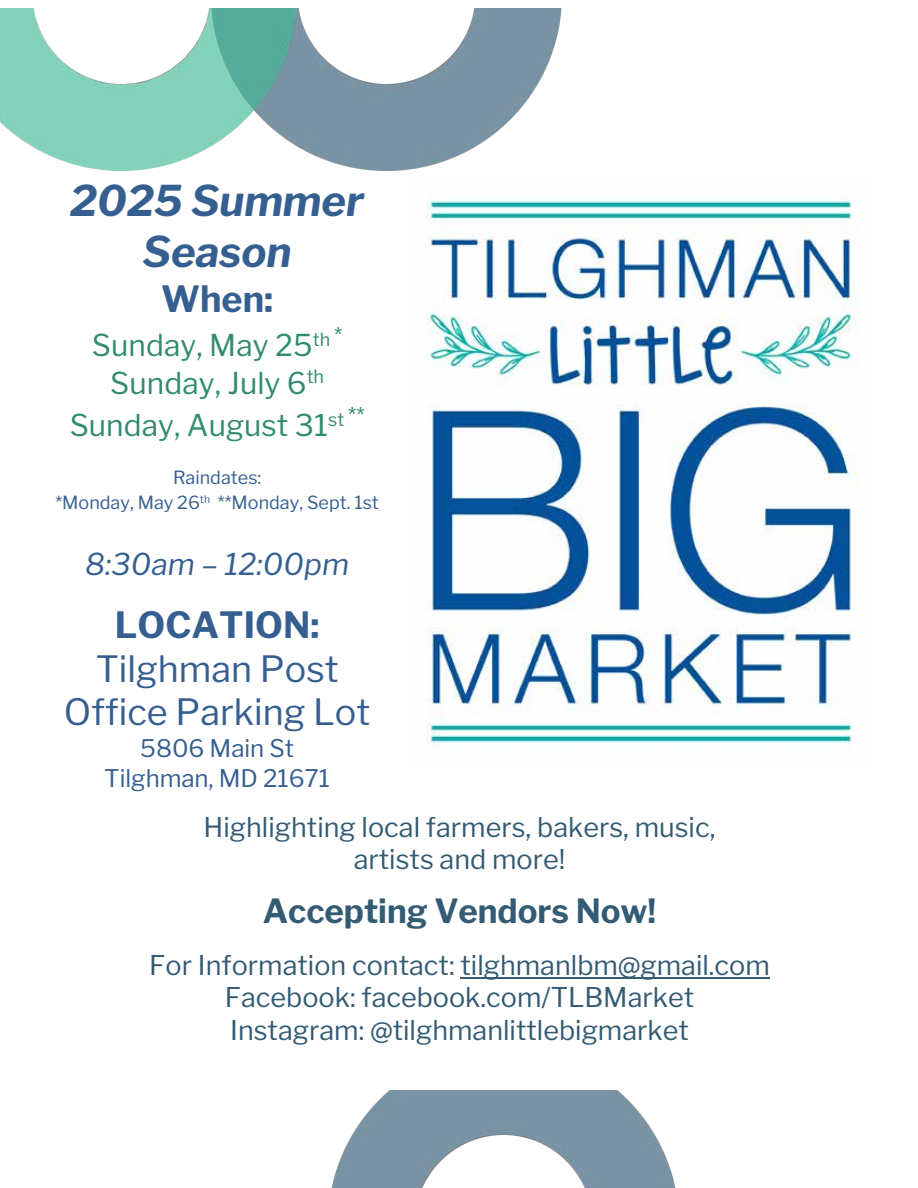
<style>
.page{position:relative;width:918px;height:1188px;background:#fff}
.page>*{position:absolute;margin:0;border:0;box-sizing:border-box;transform-origin:0 0}
.t1{font:italic 700 42.15px/50.7px "Libre Franklin";color:#365f91;text-align:center}
.t2{font:36px/43.5px "Libre Franklin";color:#365f91;text-align:center}
.t3{font:700 36px "Libre Franklin";color:#365f91}
.t4{font:700 33.15px "Libre Franklin";color:#335b74}
.t5{font:29.85px/37.8px "Libre Franklin";letter-spacing:.005em;color:#318b71;text-align:center}
.t6{font:italic 29.85px "Libre Franklin";letter-spacing:.005em;color:#365f91}
.t7{font:27px/32.7px "Libre Franklin";color:#335b74;text-align:center}
.t8{font:24.15px/29.1px "Libre Franklin";letter-spacing:-.005em;color:#365f91;text-align:center}
.t9{font:18px/24.9px "Libre Franklin";color:#365f91;text-align:center}
</style>
<div class="page">
<img style="left:296px;top:9px;width:266px;height:161px">
<img style="left:0;top:9px;width:296px;height:161px">
<img style="left:427px;top:198px;width:432px;height:546px">
<hr style="left:460px;top:977px;width:310px;height:1px;background:#335b74">
<img style="left:331px;top:1091px;width:263px;height:97px">
<img style="left:594px;top:1091px;width:82px;height:97px">
<h1 class="t1" style="left:70px;top:172px;width:295px">2025 Summer<br>Season</h1>
<h2 class="t3" style="left:161px;top:270px;width:114px">When:</h2>
<p class="t5" style="left:92px;top:324px;width:252px">Sunday, May 25<sup>th</sup> <sup>*<br></sup>Sunday, July 6<sup>th</sup></p>
<p class="t5" style="left:70px;top:403px;width:296px">Sunday, August 31<sup>st</sup> <sup>**</sup></p>
<p class="t9" style="left:55px;top:464px;width:325px">Raindates:<br>*Monday, May 26<sup>th</sup> **Monday, Sept. 1st</p>
<p class="t6" style="left:85px;top:541px;width:265px">8:30am – 12:00pm</p>
<h2 class="t3" style="left:115px;top:596px;width:206px">LOCATION:</h2>
<h2 class="t2" style="left:64px;top:644px;width:308px">Tilghman Post<br>Office Parking Lot</h2>
<p class="t8" style="left:104px;top:732px;width:227px">5806 Main St<br>Tilghman, MD 21671</p>
<p class="t7" style="left:204px;top:808px;width:513px">Highlighting local farmers, bakers, music, artists and more!</p>
<p class="t4" style="left:263px;top:885px;width:395px">Accepting Vendors Now!</p>
<p class="t7" style="left:149px;top:946px;width:622px">For Information contact: tilghmanlbm@gmail.com<br>Facebook: facebook.com/TLBMarket<br>Instagram: @tilghmanlittlebigmarket</p>
</div>
